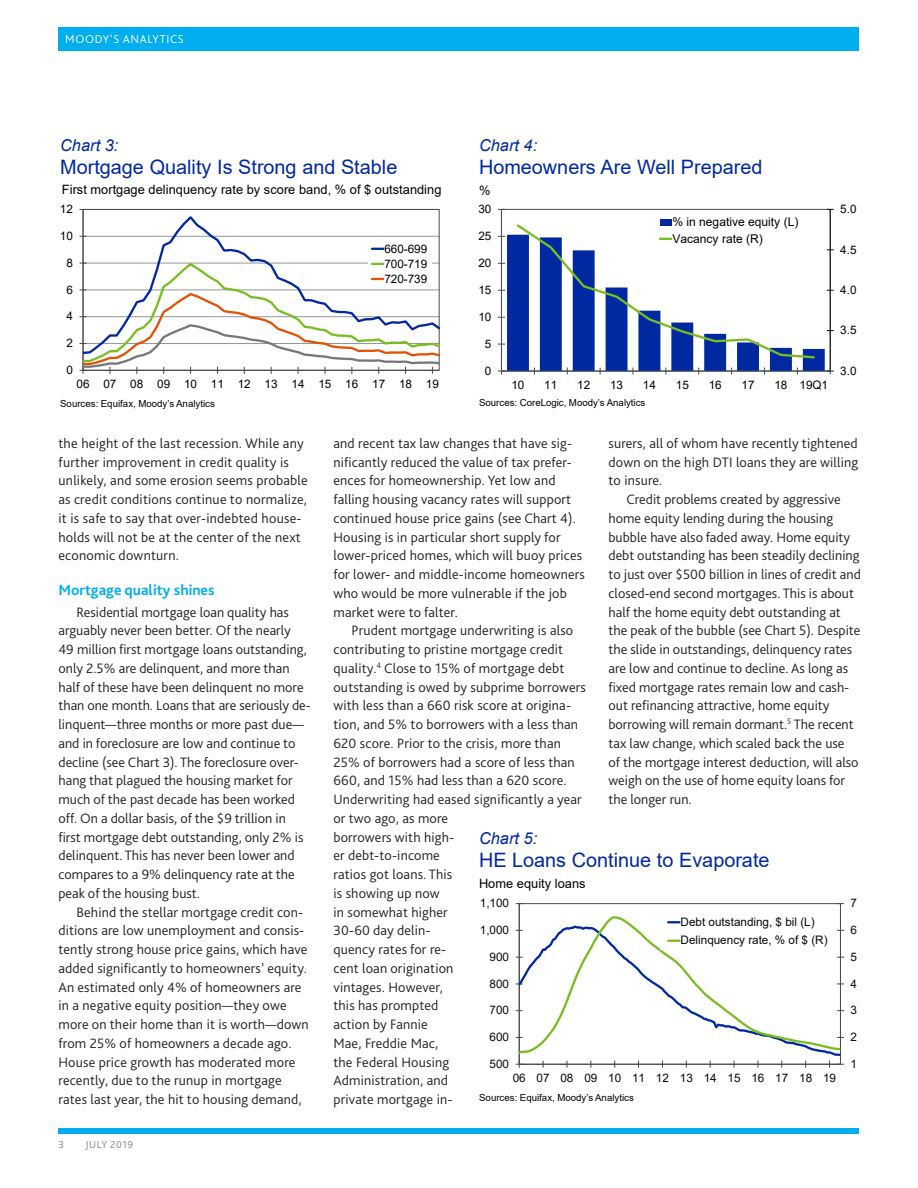
<style>
.page{position:relative;width:918px;height:1188px;background:#fff}
.page>*{position:absolute;margin:0;border:0;box-sizing:border-box;transform-origin:0 0}
.t1{font:19.8px "Arial";color:#0028a0}
.t2{font:italic 16.35px "Arial";color:#0028a0}
.A-Subhead{font:700 15.3px "Bliss Pro";color:#00aeef}
.A-Body{font:300 14.25px/18.8px "Bliss Pro";letter-spacing:.01em;color:#231f20}
.t3{font:12.9px "Arial";color:#000}
.t4{font:12px/16.5px "Arial";color:#000}
.t5{font:300 12px "Bliss Pro";letter-spacing:.055em;color:#fff}
.t6{font:11.7px/15.1px "Arial";color:#000;text-align:justify}
.t7{font:11.7px/18.5px "Arial";color:#080808}
.t8{font:10.5px "Bliss Pro";letter-spacing:.05em;color:#919295}
.t9{font:9.75px "Arial";color:#000}
</style>
<div class="page">
<div style="left:58px;top:27px;width:802px;height:24px;background:#00aeef"></div>
<div style="left:58px;top:1128px;width:802px;height:6px;background:#00aeef"></div>
<hr style="left:83px;top:209px;width:1px;height:161px;background:#464b50">
<svg style="left:83px;top:214px;width:357px;height:47px"></svg>
<div style="left:368px;top:241px;width:63px;height:45px;background:#fff"></div>
<svg style="left:372px;top:248px;width:11px;height:2px"></svg>
<svg style="left:80px;top:261px;width:360px;height:113px"></svg>
<hr style="left:830px;top:209px;width:1px;height:162px;background:#0d0d0d">
<hr style="left:501px;top:209px;width:1px;height:162px;background:#464b50">
<div style="left:660px;top:219px;width:11px;height:6px;background:#0028a0"></div>
<svg style="left:498px;top:222px;width:336px;height:153px"></svg>
<hr style="left:840px;top:904px;width:1px;height:160px;background:#464b50">
<hr style="left:519px;top:904px;width:1px;height:160px;background:#464b50">
<svg style="left:516px;top:921px;width:328px;height:147px"></svg>
<p class="t5" style="left:65px;top:31px;width:120px">MOODY’S ANALYTICS</p>
<p class="t2" style="left:60px;top:134px;width:60px">Chart 3:</p>
<p class="t1" style="left:60px;top:153px;width:339px">Mortgage Quality Is Strong and Stable</p>
<p class="t3" style="left:62px;top:180px;width:381px">First mortgage delinquency rate by score band, % of $ outstanding</p>
<p class="t2" style="left:479px;top:134px;width:60px">Chart 4:</p>
<p class="t1" style="left:479px;top:153px;width:285px">Homeowners Are Well Prepared</p>
<p class="t3" style="left:479px;top:182px;width:13px">%</p>
<p class="t6" style="left:60px;top:201px;width:15px">12</p>
<p class="t6" style="left:478px;top:201px;width:15px">30</p>
<p class="t6" style="left:840px;top:201px;width:18px">5.0</p>
<p class="t6" style="left:60px;top:228px;width:15px">10</p>
<p class="t6" style="left:67px;top:255px;width:8px">8</p>
<p class="t6" style="left:384px;top:241px;width:44px">660-699<br>700-719<br>720-739</p>
<p class="t6" style="left:478px;top:228px;width:15px">25</p>
<p class="t6" style="left:478px;top:255px;width:15px">20</p>
<p class="t4" style="left:672px;top:214px;width:128px">% in negative equity (L)<br>Vacancy rate (R)</p>
<p class="t6" style="left:840px;top:242px;width:18px">4.5</p>
<p class="t6" style="left:67px;top:282px;width:8px">6</p>
<p class="t6" style="left:478px;top:282px;width:15px">15</p>
<p class="t6" style="left:840px;top:282px;width:18px">4.0</p>
<p class="t6" style="left:67px;top:309px;width:8px">4</p>
<p class="t6" style="left:478px;top:309px;width:15px">10</p>
<p class="t6" style="left:840px;top:323px;width:18px">3.5</p>
<p class="t6" style="left:67px;top:335px;width:8px">2</p>
<p class="t6" style="left:485px;top:336px;width:8px">5</p>
<p class="t6" style="left:67px;top:362px;width:8px">0</p>
<p class="t6" style="left:485px;top:363px;width:8px">0</p>
<p class="t6" style="left:840px;top:363px;width:18px">3.0</p>
<p class="t6" style="left:77px;top:376px;width:364px">06 07 08 09 10 11 12 13 14 15 16 17 18 19</p>
<p class="t6" style="left:511px;top:377px;width:15px">10</p>
<p class="t6" style="left:544px;top:377px;width:15px">11</p>
<p class="t6" style="left:577px;top:377px;width:15px">12</p>
<p class="t6" style="left:610px;top:377px;width:15px">13</p>
<p class="t6" style="left:643px;top:377px;width:15px">14</p>
<p class="t6" style="left:676px;top:377px;width:15px">15</p>
<p class="t6" style="left:709px;top:377px;width:15px">16</p>
<p class="t6" style="left:742px;top:377px;width:15px">17</p>
<p class="t6" style="left:774px;top:377px;width:55px">18 19Q1</p>
<p class="t9" style="left:60px;top:397px;width:156px">Sources: Equifax, Moody’s Analytics</p>
<p class="t9" style="left:479px;top:396px;width:168px">Sources: CoreLogic, Moody’s Analytics</p>
<p class="A-Body" style="left:58px;top:433px;width:251px">the height of the last recession. While any further improvement in credit quality is unlikely, and some erosion seems probable as credit conditions continue to normalize, it is safe to say that over-indebted house&shy;holds will not be at the center of the next economic downturn.</p>
<p class="A-Subhead" style="left:58px;top:580px;width:158px">Mortgage quality shines</p>
<p class="A-Body" style="left:58px;top:602px;width:254px;text-indent:18px">Residential mortgage loan quality has arguably never been better. Of the nearly<br>49 million first mortgage loans outstanding, only 2.5% are delinquent, and more than half of these have been delinquent no more than one month. Loans that are seriously de&shy;linquent—three months or more past due— and in foreclosure are low and continue to decline (see Chart 3). The foreclosure over&shy;hang that plagued the housing market for much of the past decade has been worked off. On a dollar basis, of the $9 trillion in first mortgage debt outstanding, only 2% is delinquent. This has never been lower and compares to a 9% delinquency rate at the peak of the housing bust.</p>
<p class="A-Body" style="left:58px;top:902px;width:252px;text-indent:18px">Behind the stellar mortgage credit con&shy;ditions are low unemployment and consis&shy;tently strong house price gains, which have added significantly to homeowners’ equity.<br>An estimated only 4% of homeowners are in a negative equity position—they owe more on their home than it is worth—down from 25% of homeowners a decade ago.<br>House price growth has moderated more recently, due to the runup in mortgage rates last year, the hit to housing demand,</p>
<p class="t8" style="left:58px;top:1138px;width:7px">3</p>
<p class="t8" style="left:85px;top:1138px;width:49px">July 2019</p>
<p class="A-Body" style="left:333px;top:433px;width:253px">and recent tax law changes that have sig&shy;nificantly reduced the value of tax prefer&shy;ences for homeownership. Yet low and falling housing vacancy rates will support continued house price gains (see Chart 4).<br>Housing is in particular short supply for lower-priced homes, which will buoy prices for lower- and middle-income homeowners who would be more vulnerable if the job market were to falter.</p>
<p class="A-Body" style="left:333px;top:621px;width:254px;text-indent:18px">Prudent mortgage underwriting is also contributing to pristine mortgage credit quality.<sup>4</sup> Close to 15% of mortgage debt outstanding is owed by subprime borrowers with less than a 660 risk score at origina&shy;tion, and 5% to borrowers with a less than<br>620 score. Prior to the crisis, more than<br>25% of borrowers had a score of less than<br>660, and 15% had less than a 620 score.<br>Underwriting had eased significantly a year or two ago, as more<br>borrowers with high-<br>er debt-to-income<br>ratios got loans. This<br>is showing up now<br>in somewhat higher<br>30-60 day delin-<br>quency rates for re-<br>cent loan origination<br>vintages. However,<br>this has prompted<br>action by Fannie<br>Mae, Freddie Mac,<br>the Federal Housing<br>Administration, and<br>private mortgage in-</p>
<p class="A-Body" style="left:609px;top:433px;width:251px;text-align:justify">surers, all of whom have recently tightened down on the high DTI loans they are willing to insure.</p>
<p class="A-Body" style="left:609px;top:490px;width:254px;text-indent:18px">Credit problems created by aggressive home equity lending during the housing bubble have also faded away. Home equity debt outstanding has been steadily declining to just over $500 billion in lines of credit and closed-end second mortgages. This is about half the home equity debt outstanding at the peak of the bubble (see Chart 5). Despite the slide in outstandings, delinquency rates are low and continue to decline. As long as fixed mortgage rates remain low and cash&shy;out refinancing attractive, home equity borrowing will remain dormant.<sup>5</sup> The recent tax law change, which scaled back the use<br>of the mortgage interest deduction, will also weigh on the use of home equity loans for the longer run.</p>
<p class="t2" style="left:479px;top:828px;width:60px">Chart 5:</p>
<p class="t1" style="left:479px;top:847px;width:292px">HE Loans Continue to Evaporate</p>
<p class="t3" style="left:479px;top:874px;width:108px">Home equity loans</p>
<p class="t7" style="left:480px;top:894px;width:31px">1,100</p>
<p class="t7" style="left:851px;top:894px;width:8px">7</p>
<p class="t7" style="left:681px;top:913px;width:148px">Debt outstanding, $ bil (L)<br>Delinquency rate, % of $ (R)</p>
<p class="t7" style="left:851px;top:921px;width:8px">6</p>
<p class="t7" style="left:480px;top:921px;width:31px">1,000</p>
<p class="t7" style="left:490px;top:948px;width:21px">900</p>
<p class="t7" style="left:851px;top:947px;width:8px">5</p>
<p class="t7" style="left:490px;top:974px;width:21px">800</p>
<p class="t7" style="left:851px;top:974px;width:8px">4</p>
<p class="t7" style="left:851px;top:1001px;width:8px">3</p>
<p class="t7" style="left:490px;top:1001px;width:21px">700</p>
<p class="t7" style="left:851px;top:1028px;width:8px">2</p>
<p class="t7" style="left:490px;top:1028px;width:21px">600</p>
<p class="t7" style="left:851px;top:1055px;width:8px">1</p>
<p class="t7" style="left:490px;top:1055px;width:21px">500</p>
<p class="t7" style="left:513px;top:1069px;width:325px">06 07 08 09 10 11 12 13 14 15 16 17 18 19</p>
<p class="t9" style="left:479px;top:1091px;width:156px">Sources: Equifax, Moody’s Analytics</p>
</div>
